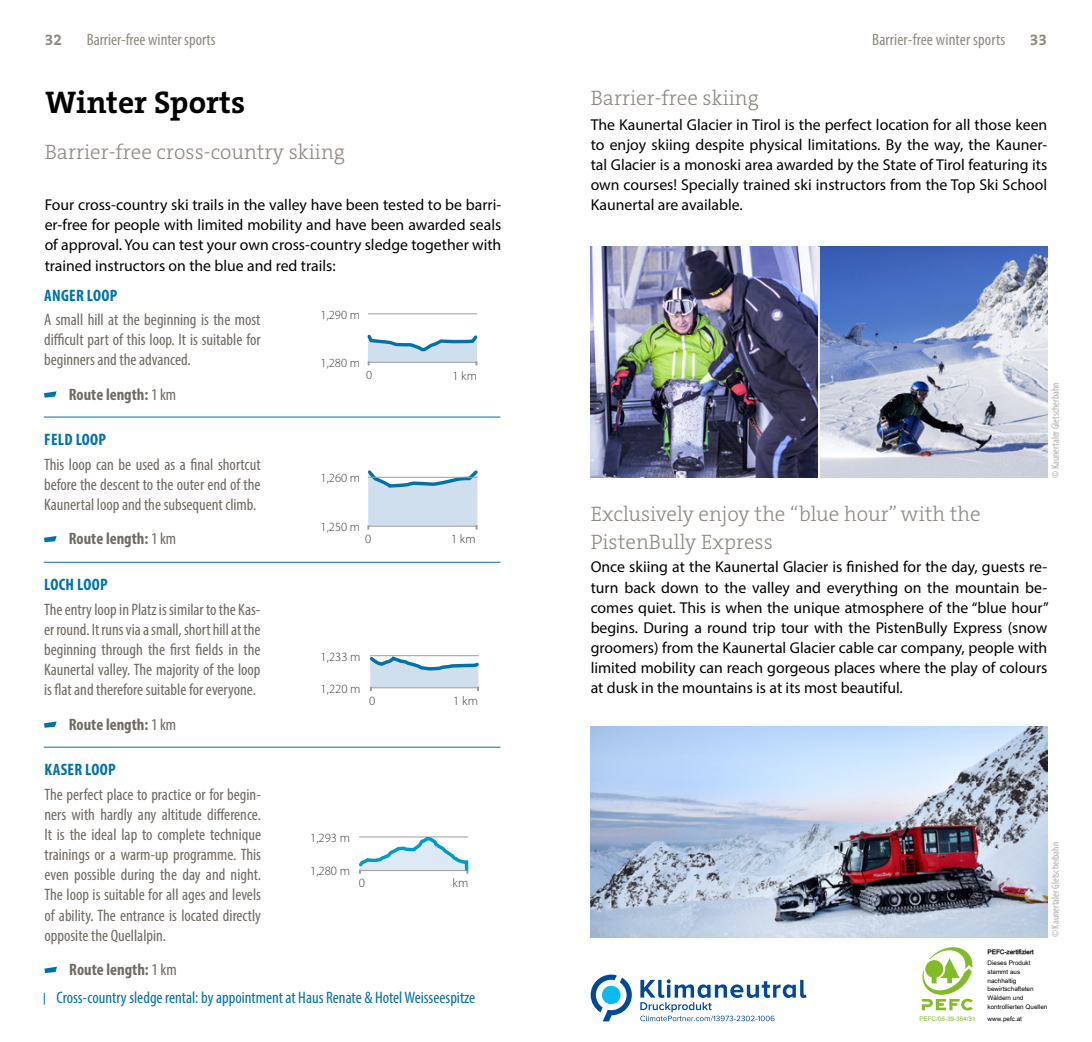
<style>
.page{position:relative;width:1092px;height:1042px;background:#fff}
.page>*{position:absolute;margin:0;border:0;box-sizing:border-box;transform-origin:0 0}
.t1{font:700 31.5px "The Serif C5";color:#000}
.t2{font:300 21px/28px "The Serif C5";color:#8f8982}
.t3{font:condensed 16.62px/20.1px "Myriad Pro";color:#706a62;text-align:justify}
.t4{font:condensed 16.62px "Myriad Pro";color:#0072a8}
.t5{font:700 condensed 16.62px "Myriad Pro";color:#706a62}
.t6{font:condensed 16.62px "Myriad Pro";letter-spacing:.005em;color:#8f8982}
.t7{font:700 condensed 16.62px "Myriad Pro";letter-spacing:.02em;color:#0072a8}
.t8{font:15.75px/20.1px "Myriad Pro";color:#000;text-align:justify}
.t9{font:700 15.75px "The Serif C5";color:#8f8982}
.t10{font:300 12.6px "Myriad Pro";color:#3c3c3b}
.t11{font:300 12.42px "Myriad Pro";color:#3c3c3b}
.t12{font:condensed 10.5px "Myriad Pro";color:#b1aca8}
.t13{font:6.3px/8.9px "Arial Unicode MS";color:#000}
.t14{font:6.3px "Arial Unicode MS";color:#81bb27}
.t15{font:6.3px "Cairo Font 1 0";color:#000}
.s1{font-weight:400}
</style>
<div class="page">
<hr style="left:44px;top:417px;width:456px;height:1px;background:#0072a8">
<hr style="left:44px;top:562px;width:456px;height:1px;background:#0072a8">
<hr style="left:44px;top:747px;width:456px;height:1px;background:#0072a8">
<svg style="left:44px;top:391px;width:13px;height:7px"></svg>
<svg style="left:44px;top:536px;width:13px;height:6px"></svg>
<svg style="left:44px;top:721px;width:13px;height:7px"></svg>
<svg style="left:44px;top:967px;width:13px;height:6px"></svg>
<svg style="left:367px;top:334px;width:111px;height:31px"></svg>
<hr style="left:368px;top:362px;width:109px;height:1px;background:#9d9d9c">
<hr style="left:368px;top:313px;width:109px;height:1px;background:#9d9d9c">
<svg style="left:367px;top:470px;width:111px;height:59px"></svg>
<hr style="left:368px;top:477px;width:109px;height:1px;background:#9d9d9c">
<svg style="left:369px;top:655px;width:110px;height:36px"></svg>
<svg style="left:359px;top:836px;width:110px;height:38px"></svg>
<img style="left:590px;top:247px;width:228px;height:230px">
<img style="left:590px;top:727px;width:456px;height:210px">
<svg style="left:819px;top:247px;width:228px;height:230px;background:#94a4c8"></svg>
<svg style="left:590px;top:974px;width:41px;height:47px"></svg>
<svg style="left:640px;top:979px;width:166px;height:42px"></svg>
<svg style="left:921px;top:947px;width:52px;height:63px"></svg>
<p class="t9" style="left:45px;top:29px;width:19px">32</p>
<p class="t6" style="left:87px;top:29px;width:130px">Barrier-free winter sports</p>
<p class="t6" style="left:872px;top:29px;width:135px">Barrier-free winter sports</p>
<p class="t9" style="left:1029px;top:29px;width:19px">33</p>
<h1 class="t1" style="left:46px;top:82px;width:201px">Winter Sports</h1>
<h2 class="t2" style="left:45px;top:138px;width:302px">Barrier-free cross-country skiing</h2>
<p class="t8" style="left:45px;top:194px;width:458px">Four cross-country ski trails in the valley have been tested to be barri&shy;er-free for people with limited mobility and have been awarded seals of approval. You can test your own cross-country sledge together with trained instructors on the blue and red trails:</p>
<p class="t7" style="left:44px;top:285px;width:75px">ANGER LOOP</p>
<p class="t3" style="left:44px;top:309px;width:218px">A small hill at the beginning is the most difficult part of this loop. It is suitable for beginners and the advanced.</p>
<p class="t5" style="left:69px;top:384px;width:109px">Route length: <span class="s1">1 km</span></p>
<p class="t7" style="left:44px;top:429px;width:63px">FELD LOOP</p>
<p class="t3" style="left:44px;top:454px;width:218px">This loop can be used as a final shortcut before the descent to the outer end of the Kaunertal loop and the subsequent climb.</p>
<p class="t5" style="left:69px;top:528px;width:109px">Route length: <span class="s1">1 km</span></p>
<p class="t7" style="left:44px;top:574px;width:65px">LOCH LOOP</p>
<p class="t3" style="left:44px;top:599px;width:218px">The entry loop in Platz is similar to the Kas&shy;er round. It runs via a small, short hill at the beginning through the first fields in the Kaunertal valley. The majority of the loop is flat and therefore suitable for everyone.</p>
<p class="t5" style="left:69px;top:714px;width:109px">Route length: <span class="s1">1 km</span></p>
<p class="t7" style="left:45px;top:759px;width:73px">KASER LOOP</p>
<p class="t3" style="left:44px;top:784px;width:218px">The perfect place to practice or for begin&shy;ners with hardly any altitude difference.<br>It is the ideal lap to complete technique trainings or a warm-up programme. This even possible during the day and night.<br>The loop is suitable for all ages and levels of ability. The entrance is located directly opposite the Quellalpin.</p>
<p class="t5" style="left:69px;top:959px;width:109px">Route length: <span class="s1">1 km</span></p>
<p class="t11" style="left:320px;top:307px;width:41px">1,290 m</p>
<p class="t11" style="left:320px;top:355px;width:41px">1,280 m</p>
<p class="t11" style="left:366px;top:367px;width:8px">0</p>
<p class="t11" style="left:452px;top:368px;width:26px">1 km</p>
<p class="t10" style="left:320px;top:470px;width:41px">1,260 m</p>
<p class="t10" style="left:320px;top:519px;width:41px">1,250 m</p>
<p class="t10" style="left:365px;top:531px;width:8px">0</p>
<p class="t10" style="left:451px;top:531px;width:26px">1 km</p>
<p class="t10" style="left:320px;top:649px;width:41px">1,233 m</p>
<p class="t10" style="left:320px;top:681px;width:41px">1,220 m</p>
<p class="t10" style="left:369px;top:693px;width:8px">0</p>
<p class="t10" style="left:453px;top:693px;width:26px">1 km</p>
<p class="t10" style="left:310px;top:830px;width:41px">1,293 m</p>
<p class="t10" style="left:310px;top:863px;width:41px">1,280 m</p>
<p class="t10" style="left:359px;top:875px;width:8px">0</p>
<p class="t10" style="left:452px;top:875px;width:17px">km</p>
<p class="t4" style="left:57px;top:987px;width:420px">Cross-country sledge rental: by appointment at Haus Renate &amp; Hotel Weisseespitze</p>
<h2 class="t2" style="left:590px;top:84px;width:170px">Barrier-free skiing</h2>
<p class="t8" style="left:590px;top:114px;width:458px">The Kaunertal Glacier in Tirol is the perfect location for all those keen to enjoy skiing despite physical limitations. By the way, the Kauner&shy;tal Glacier is a monoski area awarded by the State of Tirol featuring its own courses! Specially trained ski instructors from the Top Ski School Kaunertal are available.</p>
<p class="t12" style="left:1049px;top:478px;width:97px;rotate:-90deg">© Kaunertaler Gletscherbahn</p>
<h2 class="t2" style="left:590px;top:500px;width:391px">Exclusively enjoy the “blue hour” with the<br>PistenBully Express</h2>
<p class="t8" style="left:590px;top:557px;width:459px">Once skiing at the Kaunertal Glacier is finished for the day, guests re&shy;turn back down to the valley and everything on the mountain be&shy;comes quiet. This is when the unique atmosphere of the “blue hour” begins. During a round trip tour with the PistenBully Express (snow groomers) from the Kaunertal Glacier cable car company, people with limited mobility can reach gorgeous places where the play of colours at dusk in the mountains is at its most beautiful.</p>
<p class="t14" style="left:919px;top:1014px;width:58px">PEFC/06-39-364/31</p>
<p class="t12" style="left:1049px;top:937px;width:97px;rotate:-90deg">© Kaunertaler Gletscherbahn</p>
<p class="t15" style="left:987px;top:948px;width:48px">PEFC-zertifiziert</p>
<p class="t13" style="left:987px;top:958px;width:61px">Dieses Produkt stammt aus nachhaltig bewirtschafteten<br>Wäldern und kontrollierten Quellen</p>
<p class="t13" style="left:987px;top:1014px;width:36px">www.pefc.at</p>
</div>
